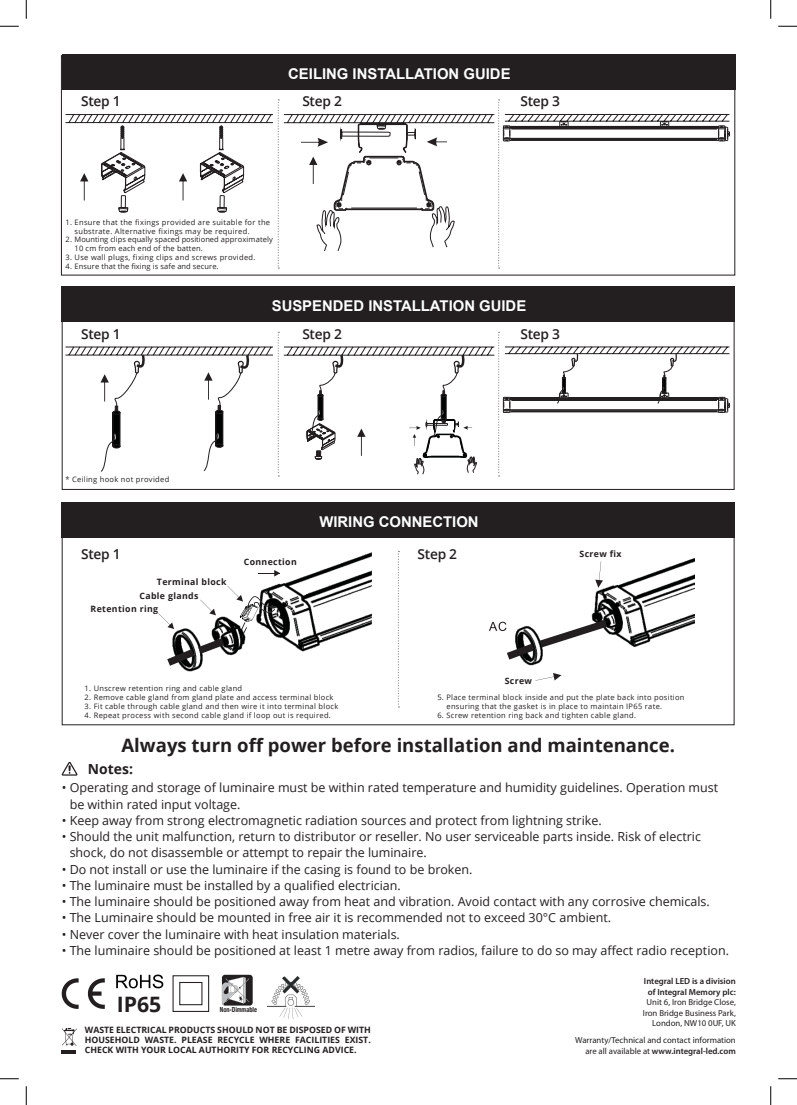
<style>
.page{position:relative;width:797px;height:1105px;background:#fff}
.page>*{position:absolute;margin:0;border:0;box-sizing:border-box;transform-origin:0 0}
.t1{font:700 21.25px "Open Sans";color:#231f20}
.t2{font:700 18.5px "Open Sans";color:#231f20}
.t3{font:700 14.88px "Arial";color:#fff}
.t4{font:700 13.88px "Open Sans";color:#231f20}
.t5{font:600 13.75px "Open Sans";letter-spacing:-.02em;color:#231f20}
.t6{font:12.5px/16.2px "Open Sans";color:#231f20}
.t7{font:700 8.75px/10px "Open Sans";letter-spacing:.04em;color:#231f20;text-align:justify}
.t8{font:8.75px/10.5px "Myriad Pro";color:#231f20;text-align:right}
.t9{font:600 8.75px/10.5px "Myriad Pro";color:#231f20;text-align:center}
.t10{font:7.5px/8.8px "Open Sans";letter-spacing:.04em;color:#231f20}
.t11{font:7.5px/8.8px "Open Sans";color:#231f20}
.t12{font:7.5px "Open Sans";letter-spacing:.01em;color:#231f20}
.t13{font:700 condensed 7px "Helvetica Neue";color:#231f20;scale:.89 1}
.s1{font-weight:600}
</style>
<div class="page">
<img style="left:181px;top:552px;width:191px;height:120px">
<svg style="left:258px;top:570px;width:22px;height:6px"></svg>
<svg style="left:62px;top:762px;width:16px;height:14px"></svg>
<div style="left:62px;top:55px;width:673px;height:35px;background:#231f20"></div>
<div style="left:61px;top:55px;width:674px;height:220px;border:1px solid #231f20"></div>
<div style="left:62px;top:287px;width:672px;height:35px;background:#231f20"></div>
<div style="left:62px;top:287px;width:672px;height:203px;border:1px solid #231f20"></div>
<div style="left:62px;top:503px;width:672px;height:35px;background:#231f20"></div>
<div style="left:62px;top:509px;width:672px;height:216px;border:1px solid #231f20"></div>
<svg style="left:398px;top:551px;width:1px;height:156px"></svg>
<svg style="left:158px;top:586px;width:118px;height:80px"></svg>
<svg style="left:62px;top:978px;width:43px;height:31px"></svg>
<svg style="left:116px;top:974px;width:47px;height:14px"></svg>
<div style="left:222px;top:975px;width:31px;height:30px;background:#231f20;border-radius:3px"></div>
<svg style="left:222px;top:977px;width:27px;height:28px"></svg>
<svg style="left:172px;top:975px;width:38px;height:37px"></svg>
<img style="left:267px;top:976px;width:48px;height:43px">
<svg style="left:65px;top:99px;width:665px;height:170px"></svg>
<img style="left:522px;top:558px;width:172px;height:108px">
<svg style="left:535px;top:673px;width:26px;height:8px"></svg>
<svg style="left:595px;top:561px;width:8px;height:27px"></svg>
<svg style="left:489px;top:620px;width:118px;height:40px"></svg>
<svg style="left:65px;top:332px;width:665px;height:145px"></svg>
<hr style="left:62px;top:1051px;width:14px;height:3px;background:#231f20">
<svg style="left:62px;top:1028px;width:15px;height:18px"></svg>
<svg style="left:0;top:25px;width:19px;height:2px"></svg>
<svg style="left:778px;top:25px;width:19px;height:2px"></svg>
<svg style="left:0;top:1078px;width:19px;height:1px"></svg>
<svg style="left:778px;top:1078px;width:19px;height:1px"></svg>
<svg style="left:25px;top:0;width:2px;height:19px"></svg>
<svg style="left:25px;top:1086px;width:2px;height:19px"></svg>
<svg style="left:770px;top:0;width:1px;height:19px"></svg>
<svg style="left:770px;top:1086px;width:1px;height:19px"></svg>
<p class="t5" style="left:81px;top:92px;width:41px">Step 1</p>
<p class="t3" style="left:288px;top:64px;width:224px">CEILING INSTALLATION GUIDE</p>
<p class="t5" style="left:302px;top:92px;width:41px">Step 2</p>
<p class="t5" style="left:520px;top:92px;width:41px">Step 3</p>
<p class="t10" style="left:75px;top:218px;width:197px;text-indent:-9px">1. Ensure that the fixings provided are suitable for the substrate. Alternative fixings may be required.</p>
<p class="t11" style="left:75px;top:235px;width:200px;text-indent:-9px">2. Mounting clips equally spaced positioned approximately<br>10 cm from each end of the batten.</p>
<p class="t10" style="left:65px;top:253px;width:191px">3. Use wall plugs, fixing clips and screws provided.</p>
<p class="t12" style="left:65px;top:261px;width:155px">4. Ensure that the fixing is safe and secure.</p>
<p class="t5" style="left:81px;top:324px;width:41px">Step 1</p>
<p class="t3" style="left:272px;top:296px;width:256px">SUSPENDED INSTALLATION GUIDE</p>
<p class="t5" style="left:302px;top:324px;width:41px">Step 2</p>
<p class="t5" style="left:520px;top:324px;width:41px">Step 3</p>
<p class="t10" style="left:65px;top:475px;width:105px">* Ceiling hook not provided</p>
<p class="t5" style="left:81px;top:544px;width:41px">Step 1</p>
<p class="t7" style="left:157px;top:577px;width:71px">Terminal block</p>
<p class="t7" style="left:139px;top:591px;width:60px">Cable glands</p>
<p class="t7" style="left:91px;top:603px;width:69px">Retention ring</p>
<p class="t7" style="left:244px;top:556px;width:54px">Connection</p>
<p class="t3" style="left:319px;top:511px;width:161px">WIRING CONNECTION</p>
<p class="t5" style="left:417px;top:544px;width:41px">Step 2</p>
<p class="t7" style="left:579px;top:549px;width:44px">Screw fix</p>
<p class="t10" style="left:85px;top:684px;width:159px">1. Unscrew retention ring and cable gland</p>
<p class="t10" style="left:85px;top:693px;width:250px">2. Remove cable gland from gland plate and access terminal block</p>
<p class="t10" style="left:85px;top:702px;width:255px">3. Fit cable through cable gland and then wire it into terminal block</p>
<p class="t10" style="left:85px;top:710px;width:248px">4. Repeat process with second cable gland if loop out is required.</p>
<p class="t7" style="left:504px;top:676px;width:29px">Screw</p>
<p class="t10" style="left:446px;top:693px;width:239px;text-indent:-9px">5. Place terminal block inside and put the plate back into position ensuring that the gasket is in place to maintain IP65 rate.</p>
<p class="t10" style="left:437px;top:711px;width:200px">6. Screw retention ring back and tighten cable gland.</p>
<h2 class="t2" style="left:121px;top:732px;width:555px">Always turn off power before installation and maintenance.</h2>
<p class="t4" style="left:88px;top:759px;width:47px">Notes:</p>
<p class="t6" style="left:70px;top:779px;width:650px;text-indent:-8px">• Operating and storage of luminaire must be within rated temperature and humidity guidelines. Operation must be within rated input voltage.</p>
<p class="t6" style="left:62px;top:812px;width:541px">• Keep away from strong electromagnetic radiation sources and protect from lightning strike.</p>
<p class="t6" style="left:70px;top:828px;width:633px;text-indent:-8px">• Should the unit malfunction, return to distributor or reseller. No user serviceable parts inside. Risk of electric shock, do not disassemble or attempt to repair the luminaire.</p>
<p class="t6" style="left:62px;top:860px;width:412px">• Do not install or use the luminaire if the casing is found to be broken.</p>
<p class="t6" style="left:62px;top:877px;width:341px">• The luminaire must be installed by a qualified electrician.</p>
<p class="t6" style="left:62px;top:893px;width:649px">• The luminaire should be positioned away from heat and vibration. Avoid contact with any corrosive chemicals.</p>
<p class="t6" style="left:62px;top:909px;width:551px">• The Luminaire should be mounted in free air it is recommended not to exceed 30°C ambient.</p>
<p class="t6" style="left:62px;top:925px;width:340px">• Never cover the luminaire with heat insulation materials.</p>
<p class="t6" style="left:62px;top:942px;width:669px">• The luminaire should be positioned at least 1 metre away from radios, failure to do so may affect radio reception.</p>
<h1 class="t1" style="left:117px;top:989px;width:46px">IP65</h1>
<p class="t13" style="left:220px;top:1005px;width:43px">Non-Dimmable</p>
<p class="t7" style="left:85px;top:1024px;width:287px">WASTE ELECTRICAL PRODUCTS SHOULD NOT BE DISPOSED OF WITH HOUSEHOLD WASTE. PLEASE RECYCLE WHERE FACILITIES EXIST.<br>CHECK WITH YOUR LOCAL AUTHORITY FOR RECYCLING ADVICE.</p>
<p class="t9" style="left:644px;top:976px;width:93px">Integral LED is a division of Integral Memory plc:</p>
<p class="t8" style="left:643px;top:997px;width:94px">Unit 6, Iron Bridge Close,<br>Iron Bridge Business Park,<br>London, NW10 0UF, UK</p>
<p class="t8" style="left:575px;top:1035px;width:162px">Warranty/Technical and contact information are all available at <span class="s1">www.integral-led.com</span></p>
</div>
